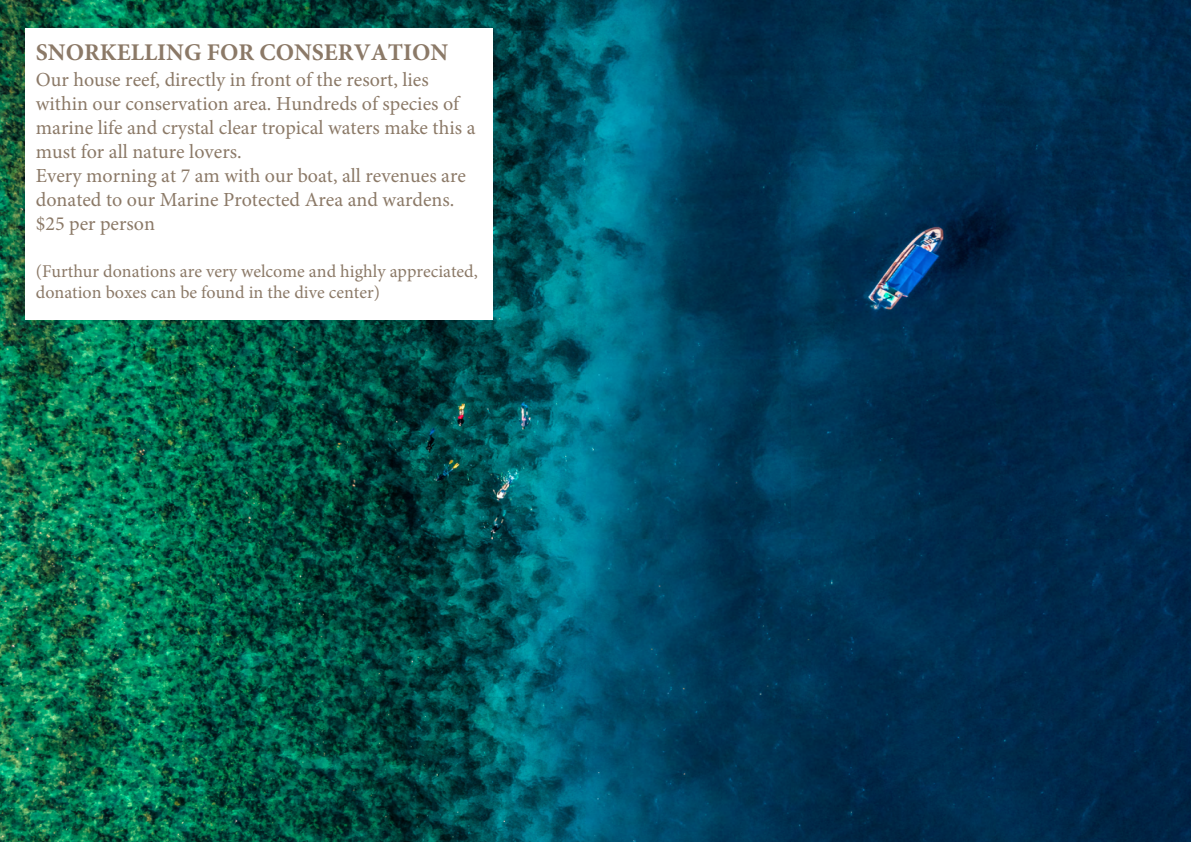
<style>
.page{position:relative;width:1191px;height:842px;background:#fff}
.page>*{position:absolute;margin:0;border:0;box-sizing:border-box;transform-origin:0 0}
.t1{font:700 24px "Minion Pro";color:#8b7967}
.t2{font:20px/24px "Minion Pro";color:#8b7967}
.t3{font:18px/21.6px "Minion Pro";color:#8b7967}
</style>
<div class="page">
<img style="left:0;top:0;width:1191px;height:842px">
<img style="left:25px;top:28px;width:468px;height:292px">
<p class="t1" style="left:36px;top:36px;width:414px">SNORKELLING FOR CONSERVATION</p>
<p class="t2" style="left:36px;top:68px;width:441px">Our house reef, directly in front of the resort, lies within our conservation area. Hundreds of species of marine life and crystal clear tropical waters make this a must for all nature lovers.<br>Every morning at 7 am with our boat, all revenues are donated to our Marine Protected Area and wardens. $25 per person</p>
<p class="t3" style="left:36px;top:260px;width:443px">(Furthur donations are very welcome and highly appreciated, donation boxes can be found in the dive center)</p>
</div>
